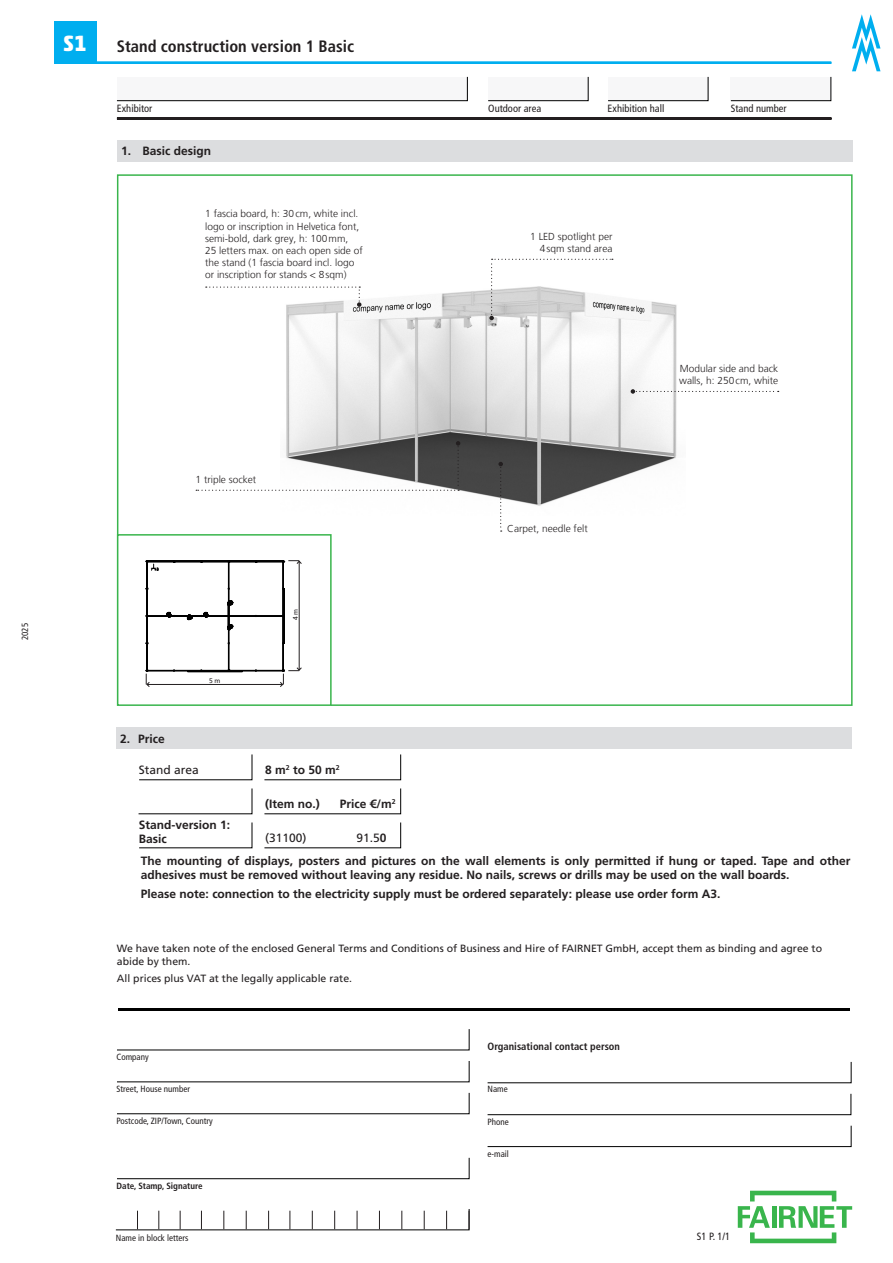
<style>
.page{position:relative;width:893px;height:1263px;background:#fff}
.page>*{position:absolute;margin:0;border:0;box-sizing:border-box;transform-origin:0 0}
.t1{font:700 22.5px "Akko W1 G";color:#fff}
.t2{font:700 condensed 16.5px "Frutiger LT Pro";color:#231f20}
.t3{font:700 12px/14.4px "Frutiger LT Pro";color:#231f20}
.t4{font:12px "Frutiger LT Pro";color:#231f20}
.t5{font:10.5px/12.6px "Frutiger LT Pro";color:#231f20}
.t6{font:condensed 10.5px "Frutiger LT Pro";color:#231f20}
.t7{font:700 condensed 10.5px "Frutiger LT Pro";color:#231f20}
.t8{font:300 10.2px/12.1px "Frutiger LT";color:#231f20}
.t9{font:condensed 9px "Frutiger LT Pro";color:#231f20}
.t10{font:700 condensed 9px "Frutiger LT Pro";color:#231f20}
.t11{font:6.6px "Frutiger LT";color:#231f20}
.t12{font:300 5.4px "Frutiger LT";color:#231f20}
.s1{font-weight:700}
</style>
<div class="page">
<div style="left:54px;top:21px;width:42px;height:43px;background:#00aeef"></div>
<hr style="left:89px;top:62px;width:742px;height:2px;background:#00aeef">
<svg style="left:852px;top:14px;width:28px;height:57px"></svg>
<svg style="left:738px;top:1191px;width:114px;height:52px"></svg>
<div style="left:116px;top:727px;width:735px;height:21px;background:#dcdddf"></div>
<svg style="left:139px;top:754px;width:113px;height:26px"></svg>
<svg style="left:138px;top:788px;width:114px;height:26px"></svg>
<svg style="left:139px;top:822px;width:113px;height:26px"></svg>
<svg style="left:264px;top:754px;width:137px;height:26px"></svg>
<svg style="left:264px;top:788px;width:137px;height:26px"></svg>
<svg style="left:264px;top:822px;width:137px;height:26px"></svg>
<hr style="left:118px;top:1008px;width:731px;height:2px;background:#000">
<div style="left:117px;top:140px;width:736px;height:22px;background:#dcdddf"></div>
<hr style="left:117px;top:117px;width:714px;height:3px;background:#231f20">
<svg style="left:488px;top:76px;width:101px;height:25px"></svg>
<svg style="left:608px;top:76px;width:101px;height:25px"></svg>
<svg style="left:730px;top:76px;width:102px;height:25px"></svg>
<svg style="left:116px;top:76px;width:352px;height:25px"></svg>
<svg style="left:487px;top:1061px;width:365px;height:22px"></svg>
<svg style="left:487px;top:1093px;width:365px;height:22px"></svg>
<svg style="left:487px;top:1125px;width:365px;height:22px"></svg>
<svg style="left:117px;top:1029px;width:353px;height:22px"></svg>
<svg style="left:117px;top:1061px;width:353px;height:21px"></svg>
<svg style="left:117px;top:1092px;width:353px;height:22px"></svg>
<svg style="left:117px;top:1157px;width:353px;height:22px"></svg>
<svg style="left:115px;top:1209px;width:355px;height:21px"></svg>
<div style="left:117px;top:174px;width:736px;height:532px;background:#fff;border:2px solid #39b54c"></div>
<img style="left:280px;top:286px;width:397px;height:220px">
<svg style="left:489px;top:259px;width:124px;height:61px"></svg>
<svg style="left:631px;top:389px;width:148px;height:5px"></svg>
<svg style="left:196px;top:441px;width:264px;height:50px"></svg>
<svg style="left:498px;top:462px;width:5px;height:70px"></svg>
<svg style="left:206px;top:287px;width:155px;height:20px"></svg>
<svg style="left:145px;top:560px;width:157px;height:127px"></svg>
<div style="left:117px;top:534px;width:215px;height:172px;border:2px solid #39b54c"></div>
<p class="t9" style="left:20px;top:640px;width:19px;rotate:-90deg">2025</p>
<h1 class="t1" style="left:63px;top:27px;width:25px">S1</h1>
<h2 class="t2" style="left:117px;top:36px;width:239px">Stand construction version 1 Basic</h2>
<p class="t6" style="left:117px;top:103px;width:37px">Exhibitor</p>
<p class="t6" style="left:488px;top:103px;width:54px">Outdoor area</p>
<p class="t6" style="left:608px;top:103px;width:58px">Exhibition hall</p>
<p class="t6" style="left:731px;top:103px;width:57px">Stand number</p>
<p class="t3" style="left:121px;top:143px;width:91px">1. Basic design</p>
<p class="t8" style="left:205px;top:208px;width:159px">1 fascia board, h: 30cm, white incl. logo or inscription in Helvetica font, semi-bold, dark grey, h: 100mm,<br>25 letters max. on each open side of the stand (1 fascia board incl. logo or inscription for stands &lt; 8sqm)</p>
<p class="t8" style="left:196px;top:473px;width:62px">1 triple socket</p>
<p class="t3" style="left:120px;top:731px;width:46px">2. Price</p>
<p class="t11" style="left:209px;top:677px;width:13px">5 m</p>
<p class="t11" style="left:292px;top:620px;width:13px;rotate:-90deg">4 m</p>
<p class="t4" style="left:139px;top:763px;width:62px">Stand area</p>
<p class="t3" style="left:139px;top:817px;width:93px">Stand-version 1:<br>Basic</p>
<p class="t3" style="left:265px;top:763px;width:76px">8 m<sup>2</sup> to 50 m<sup>2</sup></p>
<p class="t3" style="left:265px;top:797px;width:56px">(Item no.)</p>
<p class="t3" style="left:340px;top:797px;width:57px">Price €/m<sup>2</sup></p>
<p class="t4" style="left:265px;top:831px;width:43px">(31100)</p>
<p class="t4" style="left:357px;top:831px;width:32px">91.5<span class="s1">0</span></p>
<p class="t12" style="left:249px;top:767px;width:45px">1 LED spotlight per</p>
<p class="t8" style="left:530px;top:230px;width:84px;text-align:right">1 LED spotlight per<br>4sqm stand area</p>
<p class="t8" style="left:507px;top:522px;width:82px">Carpet, needle felt</p>
<p class="t8" style="left:679px;top:363px;width:101px">Modular side and back walls, h: 250cm, white</p>
<p class="t3" style="left:141px;top:854px;width:711px">The mounting of displays, posters and pictures on the wall elements is only permitted if hung or taped. Tape and other adhesives must be removed without leaving any residue. No nails, screws or drills may be used on the wall boards.</p>
<p class="t3" style="left:141px;top:887px;width:581px">Please note: connection to the electricity supply must be ordered separately: please use order form A3.</p>
<p class="t5" style="left:117px;top:942px;width:707px">We have taken note of the enclosed General Terms and Conditions of Business and Hire of FAIRNET GmbH, accept them as binding and agree to abide by them.</p>
<p class="t5" style="left:117px;top:972px;width:237px">All prices plus VAT at the legally applicable rate.</p>
<p class="t9" style="left:117px;top:1052px;width:34px">Company</p>
<p class="t9" style="left:117px;top:1084px;width:75px">Street, House number</p>
<p class="t9" style="left:117px;top:1116px;width:98px">Postcode, ZIP/Town, Country</p>
<p class="t10" style="left:117px;top:1181px;width:88px">Date, Stamp, Signature</p>
<p class="t9" style="left:116px;top:1232px;width:74px">Name in block letters</p>
<p class="t7" style="left:488px;top:1040px;width:134px">Organisational contact person</p>
<p class="t9" style="left:488px;top:1084px;width:22px">Name</p>
<p class="t9" style="left:488px;top:1116px;width:23px">Phone</p>
<p class="t9" style="left:488px;top:1149px;width:23px">e-mail</p>
<p class="t6" style="left:697px;top:1230px;width:35px">S1 P. 1/1</p>
</div>
